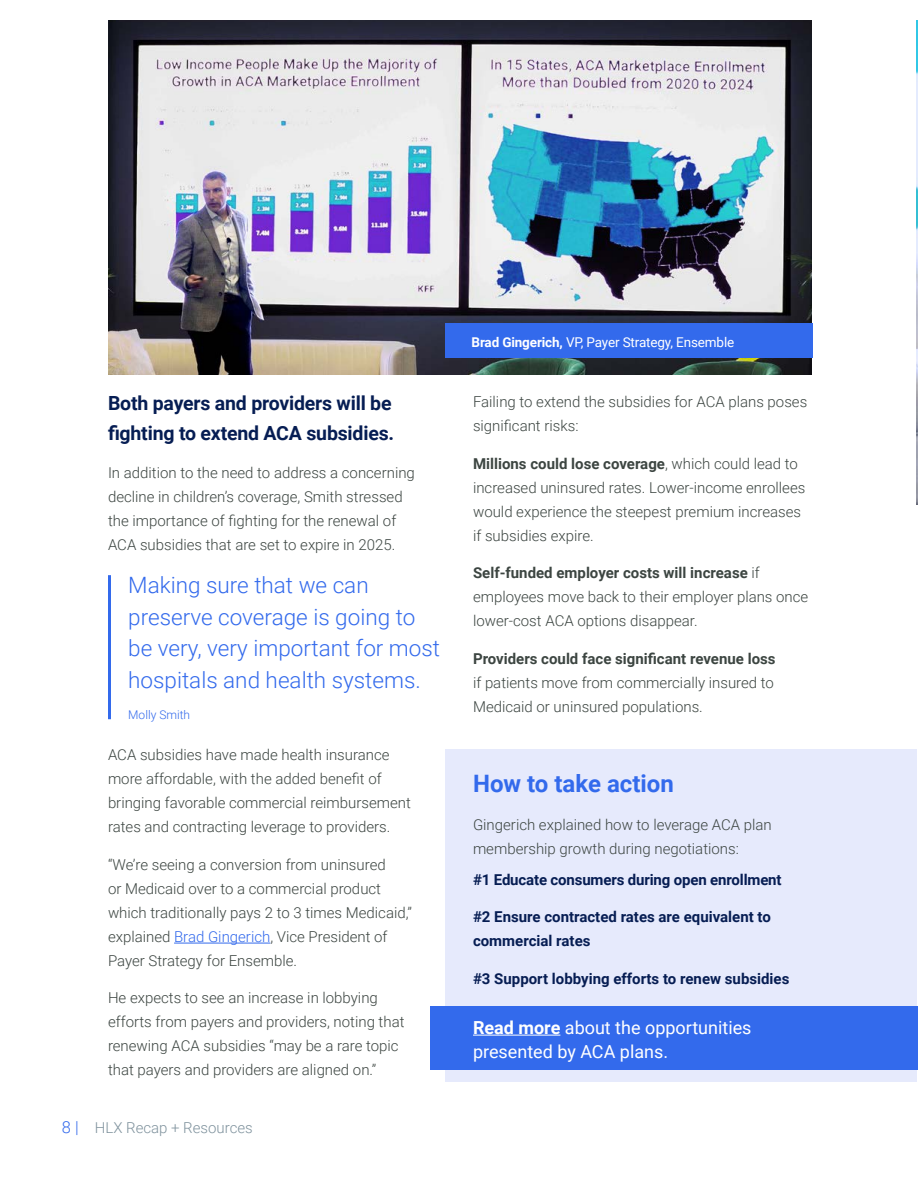
<style>
.page{position:relative;width:918px;height:1188px;background:#fff}
.page>*{position:absolute;margin:0;border:0;box-sizing:border-box;transform-origin:0 0}
.t1{font:700 24px "Roboto";color:#336aec}
.t2{font:300 22.5px/31.5px "Roboto";color:#336aec}
.t3{font:700 19.5px/30px "Roboto";letter-spacing:-.01em;color:#061d53}
.t4{font:18px/24px "Roboto";color:#fff}
.t5{font:300 15px/24px "Roboto";color:#3c4541}
.t6{font:700 15px/24px "Roboto";color:#061d53}
.t7{font:700 15px "Roboto";color:#3c4541}
.t8{font:300 15px "Roboto";color:#7f929d}
.t9{font:13.5px "Roboto";letter-spacing:-.01em;color:#fff}
.t10{font:300 12px "Roboto";color:#336aec}
.s1{color:#336aec}
.s2{font-size:16.5px;color:#336aec}
.s3{font-weight:700}
</style>
<div class="page">
<img style="left:917px;top:20px;width:1px;height:485px">
<img style="left:109px;top:20px;width:702px;height:355px">
<div style="left:446px;top:323px;width:367px;height:35px;background:#336aec"></div>
<div style="left:446px;top:749px;width:471px;height:333px;background:#e6eafc"></div>
<div style="left:430px;top:1006px;width:487px;height:64px;background:#336aec"></div>
<hr style="left:473px;top:1035px;width:87px;height:1px;background:#fff">
<hr style="left:108px;top:575px;width:3px;height:144px;background:#336aec">
<hr style="left:174px;top:943px;width:96px;height:1px;background:#336aec">
<h3 class="t3" style="left:108px;top:388px;width:288px">Both payers and providers will be fighting to extend ACA subsidies.</h3>
<p class="t5" style="left:108px;top:460px;width:308px">In addition to the need to address a concerning decline in children’s coverage, Smith stressed the importance of fighting for the renewal of ACA subsidies that are set to expire in 2025.</p>
<h2 class="t2" style="left:128px;top:569px;width:313px">Making sure that we can preserve coverage is going to be very, very important for most hospitals and health systems.</h2>
<p class="t10" style="left:128px;top:707px;width:63px">Molly Smith</p>
<p class="t5" style="left:108px;top:743px;width:304px">ACA subsidies have made health insurance more affordable, with the added benefit of bringing favorable commercial reimbursement rates and contracting leverage to providers.</p>
<p class="t5" style="left:108px;top:852px;width:305px">“We’re seeing a conversion from uninsured<br>or Medicaid over to a commercial product which traditionally pays 2 to 3 times Medicaid,” explained <span class="s1">Brad Gingerich</span>, Vice President of Payer Strategy for Ensemble.</p>
<p class="t5" style="left:108px;top:986px;width:298px">He expects to see an increase in lobbying efforts from payers and providers, noting that renewing ACA subsidies “may be a rare topic that payers and providers are aligned on.”</p>
<p class="t8" style="left:62px;top:1117px;width:192px"><span class="s2">8 |</span> HLX Recap + Resources</p>
<p class="t9" style="left:472px;top:332px;width:264px"><span class="s3">Brad Gingerich,</span> VP, Payer Strategy, Ensemble</p>
<p class="t5" style="left:473px;top:389px;width:336px">Failing to extend the subsidies for ACA plans poses significant risks:</p>
<p class="t5" style="left:473px;top:451px;width:334px"><span class="s3">Millions could lose coverage</span>, which could lead to increased uninsured rates. Lower-income enrollees would experience the steepest premium increases if subsidies expire.</p>
<p class="t5" style="left:473px;top:560px;width:337px"><span class="s3">Self-funded employer costs will increase</span> if employees move back to their employer plans once lower-cost ACA options disappear.</p>
<p class="t7" style="left:473px;top:648px;width:304px">Providers could face significant revenue loss</p>
<p class="t5" style="left:473px;top:670px;width:303px">if patients move from commercially insured to<br>Medicaid or uninsured populations.</p>
<h1 class="t1" style="left:473px;top:767px;width:202px">How to take action</h1>
<p class="t5" style="left:473px;top:812px;width:300px">Gingerich explained how to leverage ACA plan membership growth during negotiations:</p>
<p class="t6" style="left:473px;top:867px;width:310px">#1 Educate consumers during open enrollment</p>
<p class="t6" style="left:473px;top:904px;width:299px">#2 Ensure contracted rates are equivalent to commercial rates</p>
<p class="t6" style="left:473px;top:966px;width:318px">#3 Support lobbying efforts to renew subsidies</p>
<p class="t4" style="left:473px;top:1015px;width:280px"><span class="s3">Read more</span> about the opportunities presented by ACA plans.</p>
</div>
